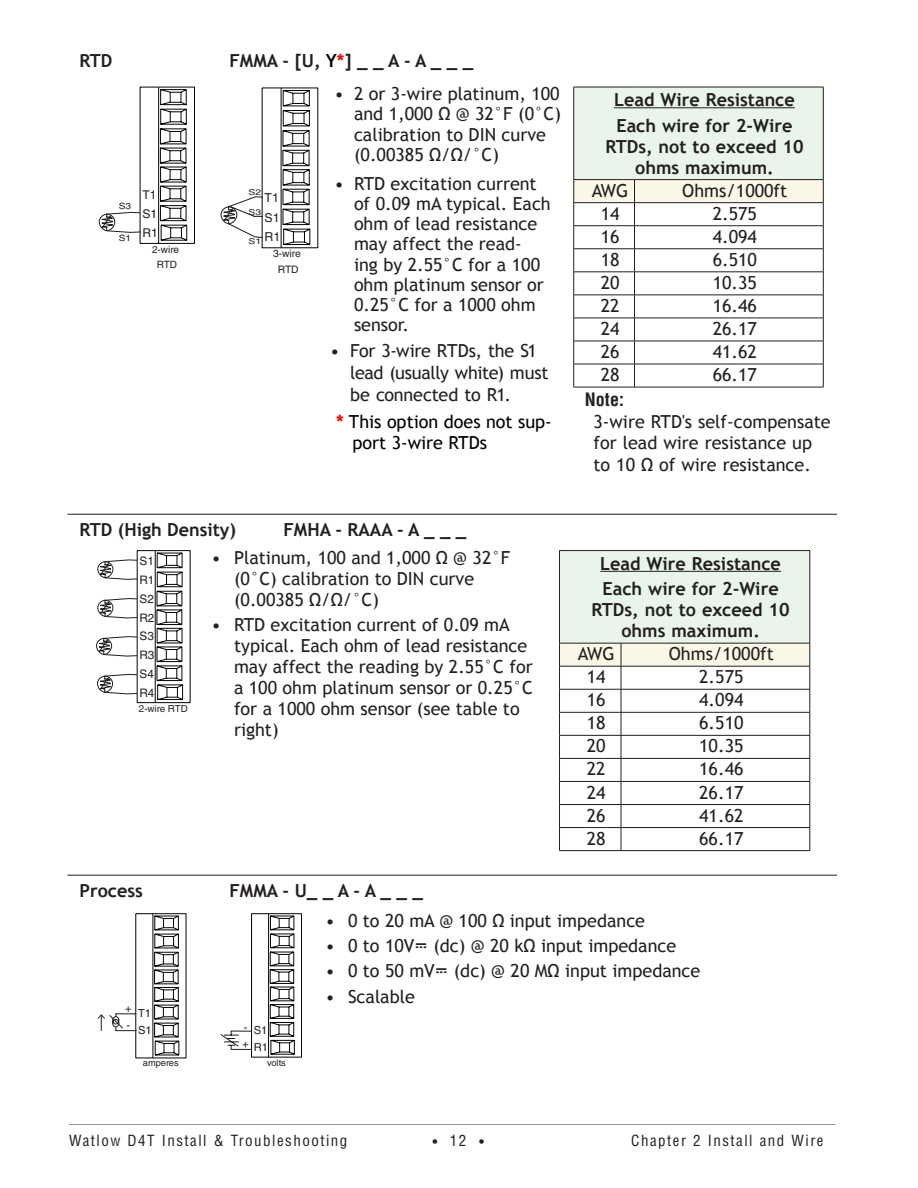
<style>
.page{position:relative;width:918px;height:1188px;background:#fff}
.page>*{position:absolute;margin:0;border:0;box-sizing:border-box;transform-origin:0 0}
.note_text{font:18px/20.2px "Trebuchet MS";color:#231f20}
.normal_12{font:18px "Trebuchet MS";color:#231f20}
.normal_12-2{font:700 18px/21px "Trebuchet MS";color:#231f20;text-align:center}
.Normal_bold_Indent_w{font:700 18px "Trebuchet MS";color:#231f20}
.Normal_Indent_Bullet{font:18px/20.2px "Trebuchet MS";color:#000}
.Normal_bold_Indent{font:700 18px "Trebuchet MS";color:#231f20}
.Notes{font:700 condensed 18px "Helvetica LT Std";color:#231f20}
.t1{font:condensed 15px "Helvetica LT Std";letter-spacing:.1em;color:#231f20}
.t2{font:12.3px/19.6px "Helvetica LT Std";color:#231f20;text-align:justify}
.t3{font:12px/19.2px "Helvetica LT Std";color:#231f20;text-align:justify}
.t4{font:700 condensed 12px "Helvetica LT Std";color:#231f20}
.t5{font:11.7px/18.8px "Helvetica LT Std";color:#231f20;text-align:justify}
.t6{font:11.1px/17.9px "Helvetica LT Std";color:#231f20}
.t7{font:10.2px/15.3px "Helvetica LT Std";color:#231f20;text-align:center}
.t8{font:10.05px/14.9px "Helvetica LT Std";color:#231f20;text-align:center}
.t9{font:9.75px "Helvetica LT Std";color:#231f20}
.t10{font:9.3px "Helvetica LT Std";color:#231f20}
.t11{font:9.15px "Helvetica LT Std";color:#231f20}
.t12{font:8.7px "Helvetica LT Std";color:#231f20;scale:1.15 1}
.t13{font:8.1px "Helvetica LT Std";color:#231f20;scale:1.26 1}
.s1{color:#000}
.s2{color:#fe0000}
.s3{font-weight:700;color:#fe0000}
.s4{font-family:"LED Seven"}
.s5{font-weight:400;font-size:15px}
</style>
<div class="page">
<hr style="left:69px;top:1124px;width:767px;height:1px;background:#939598">
<hr style="left:68px;top:514px;width:769px;height:1px;background:#231f20">
<hr style="left:68px;top:875px;width:769px;height:1px;background:#231f20">
<div style="left:99px;top:214px;width:16px;height:17px;border:1px solid #231f20;border-radius:50%"></div>
<svg style="left:101px;top:211px;width:39px;height:22px"></svg>
<div style="left:140px;top:87px;width:55px;height:157px;border:1px solid #040503"></div>
<svg style="left:158px;top:87px;width:29px;height:157px"></svg>
<div style="left:220px;top:206px;width:17px;height:18px;border:1px solid #231f20;border-radius:50%"></div>
<svg style="left:223px;top:196px;width:39px;height:43px"></svg>
<svg style="left:281px;top:88px;width:30px;height:160px"></svg>
<div style="left:574px;top:87px;width:249px;height:93px;background:#e9f4ea"></div>
<hr style="left:574px;top:87px;width:60px;height:1px;background:#231f20">
<hr style="left:573px;top:87px;width:1px;height:92px;background:#231f20">
<hr style="left:634px;top:87px;width:190px;height:1px;background:#231f20">
<hr style="left:823px;top:87px;width:1px;height:92px;background:#231f20">
<hr style="left:574px;top:179px;width:60px;height:1px;background:#231f20">
<hr style="left:634px;top:179px;width:190px;height:1px;background:#231f20">
<svg style="left:573px;top:180px;width:251px;height:207px"></svg>
<hr style="left:574px;top:387px;width:60px;height:1px;background:#231f20">
<hr style="left:634px;top:387px;width:190px;height:1px;background:#231f20">
<hr style="left:614px;top:107px;width:181px;height:1px;background:#231f20">
<div style="left:97px;top:676px;width:16px;height:17px;border:1px solid #231f20;border-radius:50%"></div>
<svg style="left:99px;top:673px;width:38px;height:22px"></svg>
<svg style="left:155px;top:550px;width:28px;height:153px"></svg>
<div style="left:96px;top:638px;width:16px;height:17px;border:1px solid #231f20;border-radius:50%"></div>
<div style="left:97px;top:600px;width:16px;height:17px;border:1px solid #231f20;border-radius:50%"></div>
<div style="left:97px;top:561px;width:16px;height:17px;border:1px solid #231f20;border-radius:50%"></div>
<svg style="left:98px;top:559px;width:40px;height:98px"></svg>
<div style="left:560px;top:551px;width:250px;height:92px;background:#e9f4ea"></div>
<hr style="left:559px;top:550px;width:62px;height:1px;background:#231f20">
<hr style="left:559px;top:551px;width:1px;height:92px;background:#231f20">
<hr style="left:621px;top:550px;width:189px;height:1px;background:#231f20">
<hr style="left:810px;top:551px;width:1px;height:92px;background:#231f20">
<svg style="left:559px;top:643px;width:252px;height:207px"></svg>
<hr style="left:559px;top:850px;width:62px;height:1px;background:#231f20">
<hr style="left:621px;top:850px;width:189px;height:1px;background:#231f20">
<hr style="left:600px;top:571px;width:181px;height:1px;background:#231f20">
<svg style="left:152px;top:913px;width:27px;height:146px"></svg>
<svg style="left:97px;top:1013px;width:39px;height:19px"></svg>
<svg style="left:220px;top:1030px;width:31px;height:20px"></svg>
<div style="left:251px;top:913px;width:51px;height:144px;border:1px solid #040503"></div>
<svg style="left:268px;top:913px;width:27px;height:145px"></svg>
<p class="Normal_bold_Indent" style="left:79px;top:50px;width:34px">RTD</p>
<p class="Normal_bold_Indent" style="left:229px;top:50px;width:245px">FMMA - [U, <span class="s1">Y</span><span class="s2">*</span>] _ _ A - A _ _ _</p>
<p class="t12" style="left:119px;top:201px;width:12px">S3</p>
<p class="t12" style="left:119px;top:233px;width:12px">S1</p>
<p class="t3" style="left:142px;top:185px;width:17px">T1<br>S1<br>R1</p>
<p class="t8" style="left:152px;top:242px;width:29px">2-wire<br>RTD</p>
<p class="t13" style="left:249px;top:188px;width:11px">S2</p>
<p class="t13" style="left:249px;top:207px;width:11px">S3</p>
<p class="t13" style="left:249px;top:237px;width:11px">S1</p>
<p class="t2" style="left:265px;top:188px;width:17px">T1<br>S1<br>R1</p>
<p class="t7" style="left:273px;top:246px;width:29px">3-wire<br>RTD</p>
<p class="note_text" style="left:354px;top:84px;width:208px;text-indent:-20px">• 2 or 3-wire platinum, 100 and 1,000 Ω @ 32°F (0°C) calibration to DIN curve (0.00385 Ω/Ω/°C)</p>
<p class="note_text" style="left:354px;top:174px;width:198px;text-indent:-20px">• RTD excitation current of 0.09 mA typical. Each ohm of lead resistance may affect the read-<br>ing by 2.55°C for a 100 ohm platinum sensor or<br>0.25°C for a 1000 ohm sensor.</p>
<p class="note_text" style="left:350px;top:341px;width:200px;line-height:21.6px;text-indent:-20px">• For 3-wire RTDs, the S1 lead (usually white) must be connected to R1.</p>
<p class="Normal_Indent_Bullet" style="left:352px;top:412px;width:201px;text-indent:-16px"><span class="s3">*</span> This option does not sup&shy;port 3-wire RTDs</p>
<p class="normal_12-2" style="left:614px;top:89px;width:182px">Lead Wire Resistance</p>
<p class="normal_12-2" style="left:605px;top:115px;width:200px">Each wire for 2-Wire<br>RTDs, not to exceed 10 ohms maximum.</p>
<p class="normal_12" style="left:592px;top:180px;width:38px">AWG</p>
<p class="normal_12" style="left:682px;top:180px;width:107px">Ohms/1000ft</p>
<p class="normal_12" style="left:601px;top:203px;width:20px">14</p>
<p class="normal_12" style="left:713px;top:203px;width:46px">2.575</p>
<p class="normal_12" style="left:601px;top:226px;width:20px">16</p>
<p class="normal_12" style="left:713px;top:226px;width:46px">4.094</p>
<p class="normal_12" style="left:601px;top:249px;width:20px">18</p>
<p class="normal_12" style="left:713px;top:249px;width:46px">6.510</p>
<p class="normal_12" style="left:601px;top:272px;width:20px">20</p>
<p class="normal_12" style="left:713px;top:272px;width:46px">10.35</p>
<p class="normal_12" style="left:601px;top:295px;width:20px">22</p>
<p class="normal_12" style="left:713px;top:295px;width:46px">16.46</p>
<p class="normal_12" style="left:601px;top:318px;width:20px">24</p>
<p class="normal_12" style="left:713px;top:318px;width:46px">26.17</p>
<p class="normal_12" style="left:601px;top:341px;width:20px">26</p>
<p class="normal_12" style="left:713px;top:341px;width:46px">41.62</p>
<p class="normal_12" style="left:601px;top:364px;width:20px">28</p>
<p class="normal_12" style="left:713px;top:364px;width:46px">66.17</p>
<p class="Notes" style="left:585px;top:388px;width:41px">Note:</p>
<p class="note_text" style="left:594px;top:411px;width:239px;line-height:21.6px">3-wire RTD's self-compensate for lead wire resistance up to 10 Ω of wire resistance.</p>
<p class="Normal_bold_Indent_w" style="left:79px;top:519px;width:158px">RTD (High Density)</p>
<p class="Normal_bold_Indent_w" style="left:283px;top:519px;width:185px">FMHA - RAAA - A _ _ _</p>
<p class="t5" style="left:140px;top:552px;width:16px">S1<br>R1<br>S2<br>R2<br>S3<br>R3<br>S4<br>R4</p>
<p class="note_text" style="left:234px;top:547px;width:278px;line-height:21px;text-indent:-22px">• Platinum, 100 and 1,000 Ω @ 32°F (0°C) calibration to DIN curve (0.00385 Ω/Ω/°C)</p>
<p class="note_text" style="left:234px;top:614px;width:300px;line-height:21px;text-indent:-22px">• RTD excitation current of 0.09 mA typical. Each ohm of lead resistance may affect the reading by 2.55°C for a 100 ohm platinum sensor or 0.25°C for a 1000 ohm sensor (see table to right)</p>
<p class="t9" style="left:139px;top:703px;width:50px">2-wire RTD</p>
<p class="Normal_bold_Indent_w" style="left:79px;top:880px;width:65px">Process</p>
<p class="Normal_bold_Indent_w" style="left:229px;top:880px;width:195px">FMMA - U_ _ A - A _ _ _</p>
<p class="normal_12-2" style="left:600px;top:553px;width:182px">Lead Wire Resistance</p>
<p class="normal_12-2" style="left:592px;top:578px;width:200px">Each wire for 2-Wire<br>RTDs, not to exceed 10 ohms maximum.</p>
<p class="normal_12" style="left:578px;top:643px;width:38px">AWG</p>
<p class="normal_12" style="left:669px;top:643px;width:107px">Ohms/1000ft</p>
<p class="normal_12" style="left:587px;top:666px;width:20px">14</p>
<p class="normal_12" style="left:699px;top:666px;width:46px">2.575</p>
<p class="normal_12" style="left:587px;top:689px;width:20px">16</p>
<p class="normal_12" style="left:699px;top:689px;width:46px">4.094</p>
<p class="normal_12" style="left:587px;top:712px;width:20px">18</p>
<p class="normal_12" style="left:699px;top:712px;width:46px">6.510</p>
<p class="normal_12" style="left:587px;top:736px;width:20px">20</p>
<p class="normal_12" style="left:699px;top:736px;width:46px">10.35</p>
<p class="normal_12" style="left:587px;top:759px;width:20px">22</p>
<p class="normal_12" style="left:699px;top:759px;width:46px">16.46</p>
<p class="normal_12" style="left:587px;top:782px;width:20px">24</p>
<p class="normal_12" style="left:699px;top:782px;width:46px">26.17</p>
<p class="normal_12" style="left:587px;top:805px;width:20px">26</p>
<p class="normal_12" style="left:699px;top:805px;width:46px">41.62</p>
<p class="normal_12" style="left:587px;top:828px;width:20px">28</p>
<p class="normal_12" style="left:699px;top:828px;width:46px">66.17</p>
<p class="t6" style="left:125px;top:999px;width:8px">+</p>
<p class="t6" style="left:138px;top:1004px;width:15px">T1<br>S1</p>
<p class="t10" style="left:143px;top:1058px;width:37px">amperes</p>
<p class="t6" style="left:127px;top:1016px;width:5px">-</p>
<p class="t6" style="left:254px;top:1021px;width:16px">S1<br>R1</p>
<p class="t6" style="left:248px;top:1038px;width:5px;rotate:-180deg">-</p>
<p class="t6" style="left:249px;top:1054px;width:8px;rotate:-180deg">+</p>
<p class="t11" style="left:267px;top:1058px;width:20px">volts</p>
<p class="note_text" style="left:326px;top:911px;width:321px">• 0 to 20 mA @ 100 Ω input impedance</p>
<p class="note_text" style="left:326px;top:936px;width:352px">• 0 to 10V<span class="s4">Î</span> (dc) @ 20 kΩ input impedance</p>
<p class="note_text" style="left:326px;top:961px;width:376px">• 0 to 50 mV<span class="s4">Î</span> (dc) @ 20 MΩ input impedance</p>
<p class="note_text" style="left:326px;top:986px;width:91px">• Scalable</p>
<p class="t1" style="left:69px;top:1132px;width:280px">Watlow D4T Install &amp; Troubleshooting</p>
<p class="t4" style="left:433px;top:1135px;width:53px">• <span class="s5">12</span> •</p>
<p class="t1" style="left:631px;top:1132px;width:194px">Chapter 2 Install and Wire</p>
</div>
